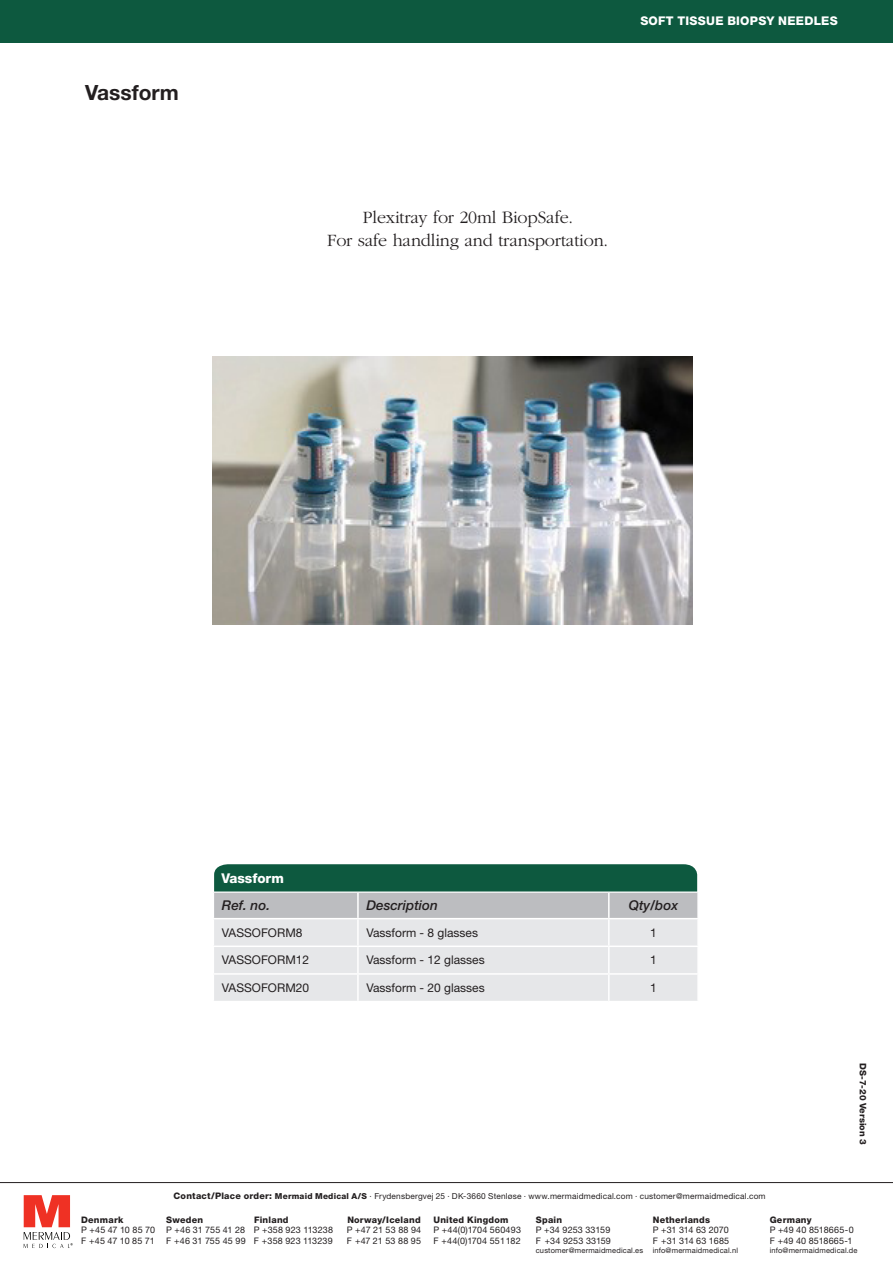
<style>
.page{position:relative;width:893px;height:1263px;background:#fff}
.page>*{position:absolute;margin:0;border:0;box-sizing:border-box;transform-origin:0 0}
.t1{font:700 21px "Helvetica Neue LT Std";color:#231f20}
.t2{font:300 18px "ITC Garamond Std";letter-spacing:-.01em;color:#231f20}
.t3{font:italic 500 13.5px "Helvetica Neue LT Std";color:#231f20}
.t4{font:800 13.5px "Helvetica Neue LT Std";color:#fff}
.t5{font:12px "Helvetica Neue LT Std";color:#231f20}
.t6{font:800 12px "Helvetica Neue LT Std";letter-spacing:.025em;color:#fff}
.t7{font:9px/10.8px "Helvetica Neue LT Std";letter-spacing:.02em;color:#231f20}
.t8{font:800 9px "Helvetica Neue LT Std";letter-spacing:.025em;color:#231f20}
.t9{font:9px/10.8px "Helvetica Neue LT Std";letter-spacing:-.01em;color:#231f20}
.t10{font:9px/10.8px "Helvetica Neue LT Std";letter-spacing:-.005em;color:#231f20}
.t11{font:800 9px "Helvetica Neue LT Std";color:#231f20}
.t12{font:8.25px "Helvetica Neue LT Std";letter-spacing:.025em;color:#231f20}
.t13{font:7.5px "Helvetica Neue LT Std";letter-spacing:.02em;color:#231f20}
.s1{font-weight:800;font-size:9px}
.s2{font-weight:800}
</style>
<div class="page">
<hr style="left:0;top:1182px;width:893px;height:1px;background:#231f20">
<svg style="left:24px;top:1195px;width:49px;height:53px"></svg>
<div style="left:0;top:0;width:893px;height:43px;background:#0d593f"></div>
<svg style="left:214px;top:864px;width:484px;height:137px;background:#b4c4c0"></svg>
<img style="left:213px;top:356px;width:480px;height:269px">
<p class="t1" style="left:85px;top:80px;width:95px">Vassform</p>
<p class="t6" style="left:640px;top:13px;width:199px">SOFT TISSUE BIOPSY NEEDLES</p>
<p class="t2" style="left:363px;top:208px;width:212px">Plexitray for 20ml BiopSafe.</p>
<p class="t2" style="left:327px;top:231px;width:282px">For safe handling and transportation.</p>
<p class="t4" style="left:221px;top:870px;width:64px">Vassform</p>
<p class="t3" style="left:222px;top:897px;width:50px">Ref. no.</p>
<p class="t3" style="left:366px;top:897px;width:73px">Description</p>
<p class="t3" style="left:629px;top:897px;width:51px">Qty/box</p>
<p class="t5" style="left:222px;top:925px;width:82px">VASSOFORM8</p>
<p class="t5" style="left:366px;top:925px;width:113px">Vassform - 8 glasses</p>
<p class="t5" style="left:650px;top:925px;width:8px">1</p>
<p class="t5" style="left:222px;top:953px;width:89px">VASSOFORM12</p>
<p class="t5" style="left:366px;top:953px;width:120px">Vassform - 12 glasses</p>
<p class="t5" style="left:650px;top:953px;width:8px">1</p>
<p class="t5" style="left:222px;top:980px;width:89px">VASSOFORM20</p>
<p class="t5" style="left:366px;top:980px;width:120px">Vassform - 20 glasses</p>
<p class="t5" style="left:650px;top:980px;width:8px">1</p>
<p class="t12" style="left:174px;top:1191px;width:594px"><span class="s1">Contact/Place order:</span> <span class="s2">Mermaid Medical A/S</span> ∙ Frydensbergvej 25 ∙ DK-3660 Stenløse ∙ www.mermaidmedical.com ∙ customer@mermaidmedical.com</p>
<p class="t11" style="left:868px;top:1063px;width:84px;rotate:90deg">DS-7-20 Version 3</p>
<p class="t8" style="left:81px;top:1214px;width:44px">Denmark</p>
<p class="t10" style="left:81px;top:1225px;width:75px">P +45 47 10 85 70<br>F +45 47 10 85 71</p>
<p class="t8" style="left:166px;top:1214px;width:38px">Sweden</p>
<p class="t7" style="left:166px;top:1225px;width:81px">P +46 31 755 41 28<br>F +46 31 755 45 99</p>
<p class="t8" style="left:254px;top:1214px;width:36px">Finland</p>
<p class="t7" style="left:254px;top:1225px;width:81px">P +358 923 113238<br>F +358 923 113239</p>
<p class="t8" style="left:347px;top:1214px;width:75px">Norway/Iceland</p>
<p class="t7" style="left:347px;top:1225px;width:76px">P +47 21 53 88 94<br>F +47 21 53 88 95</p>
<p class="t8" style="left:433px;top:1214px;width:77px">United Kingdom</p>
<p class="t7" style="left:433px;top:1225px;width:89px">P +44(0)1704 560493<br>F +44(0)1704 551182</p>
<p class="t8" style="left:536px;top:1214px;width:28px">Spain</p>
<p class="t7" style="left:536px;top:1225px;width:77px">P +34 9253 33159<br>F +34 9253 33159</p>
<p class="t13" style="left:536px;top:1246px;width:109px">customer@mermaidmedical.es</p>
<p class="t8" style="left:653px;top:1214px;width:59px">Netherlands</p>
<p class="t9" style="left:653px;top:1225px;width:78px">P +31 314 63 2070<br>F +31 314 63 1685</p>
<p class="t13" style="left:653px;top:1246px;width:87px">info@mermaidmedical.nl</p>
<p class="t8" style="left:770px;top:1214px;width:43px">Germany</p>
<p class="t7" style="left:770px;top:1225px;width:86px">P +49 40 8518665-0<br>F +49 40 8518665-1</p>
<p class="t13" style="left:770px;top:1246px;width:89px">info@mermaidmedical.de</p>
</div>
